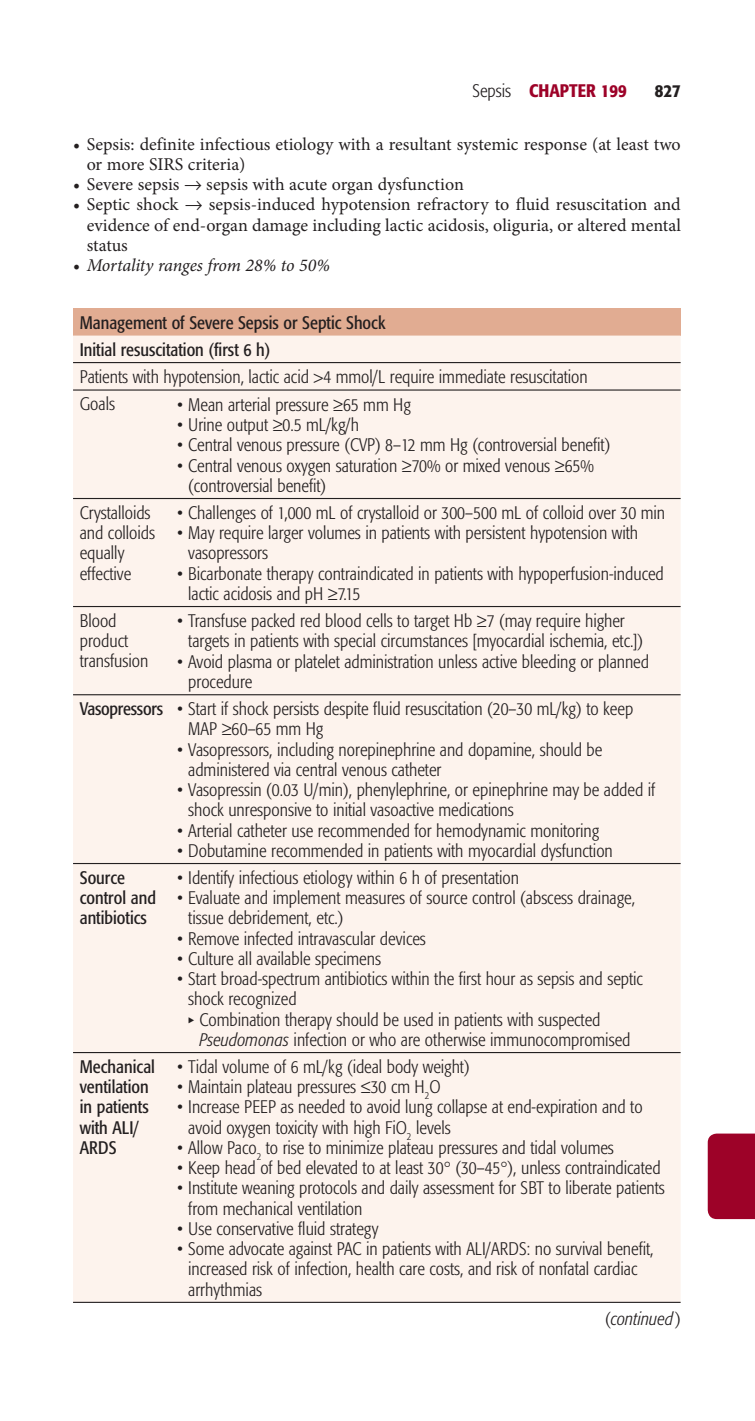
<style>
.page{position:relative;width:755px;height:1421px;background:#fff}
.page>*{position:absolute;margin:0;border:0;box-sizing:border-box;transform-origin:0 0}
.t1{font:300 condensed 18px/20.2px "Formata";color:#231f20}
.t2{font:18px/20.2px "Minion Pro";color:#231f20}
.t3{font:condensed 18px/20.2px "Formata";color:#231f20}
.t4{font:italic 18px "Minion Pro";letter-spacing:-.01em;color:#231f20}
.t5{font:500 condensed 18px "Formata";color:#9d0228}
.t6{font:italic 300 condensed 18px "Formata";color:#231f20}
.t7{font:500 condensed 18px "Formata";color:#231f20}
.t8{font:7.88px "European Pi Three";color:#231f20}
.s1{font-weight:300;color:#231f20}
.s2{font-style:normal}
.s3{font-weight:400}
.s4{font-style:italic}
</style>
<div class="page">
<div style="left:708px;top:1133px;width:47px;height:86px;background:#9d0228"></div>
<div style="left:73px;top:309px;width:608px;height:27px;background:#e1ac92"></div>
<div style="left:73px;top:336px;width:608px;height:966px;background:#fdf3ed"></div>
<hr style="left:73px;top:362px;width:608px;height:1px;background:#231f20">
<hr style="left:73px;top:389px;width:608px;height:2px;background:#231f20">
<hr style="left:73px;top:498px;width:608px;height:1px;background:#231f20">
<hr style="left:73px;top:606px;width:608px;height:1px;background:#231f20">
<hr style="left:73px;top:863px;width:608px;height:1px;background:#231f20">
<hr style="left:73px;top:1052px;width:608px;height:1px;background:#231f20">
<hr style="left:73px;top:694px;width:608px;height:1px;background:#231f20">
<hr style="left:73px;top:1302px;width:608px;height:1px;background:#231f20">
<svg style="left:314px;top:374px;width:9px;height:9px"></svg>
<svg style="left:445px;top:1162px;width:5px;height:5px"></svg>
<svg style="left:501px;top:1162px;width:6px;height:5px"></svg>
<p class="t5" style="left:473px;top:83px;width:156px"><span class="s1">Sepsis</span> CHAPTER 199</p>
<p class="t7" style="left:655px;top:83px;width:27px">827</p>
<p class="t2" style="left:87px;top:135px;width:596px;text-indent:-14px">• Sepsis: definite infectious etiology with a resultant systemic response (at least two or more SIRS criteria)</p>
<p class="t2" style="left:73px;top:176px;width:392px">• Severe sepsis → sepsis with acute organ dysfunction</p>
<p class="t2" style="left:87px;top:196px;width:596px;text-align:justify;text-indent:-14px">• Septic shock → sepsis-induced hypotension refractory to fluid resuscitation and evidence of end-organ damage including lactic acidosis, oliguria, or altered mental status</p>
<p class="t4" style="left:73px;top:258px;width:258px"><span class="s2">•</span> Mortality ranges from 28% to 50%</p>
<p class="t3" style="left:80px;top:310px;width:307px;line-height:27px">Management of Severe Sepsis or Septic Shock<br>Initial resuscitation (first 6 h)</p>
<p class="t1" style="left:80px;top:365px;width:509px;line-height:27px">Patients with hypotension, lactic acid 4 mmol/L require immediate resuscitation<br>Goals</p>
<p class="t1" style="left:177px;top:395px;width:235px">• Mean arterial pressure ≥65 mm Hg</p>
<p class="t1" style="left:177px;top:416px;width:184px">• Urine output ≥0.5 mL/kg/h</p>
<p class="t1" style="left:177px;top:436px;width:435px">• Central venous pressure (CVP) 8–12 mm Hg (controversial benefit)</p>
<p class="t1" style="left:188px;top:456px;width:407px;text-indent:-11px">• Central venous oxygen saturation ≥70% or mixed venous ≥65% (controversial benefit)</p>
<p class="t1" style="left:80px;top:503px;width:77px">Crystalloids and colloids equally effective</p>
<p class="t1" style="left:177px;top:503px;width:490px">• Challenges of 1,000 mL of crystalloid or 300–500 mL of colloid over 30 min</p>
<p class="t1" style="left:188px;top:524px;width:451px;text-indent:-11px">• May require larger volumes in patients with persistent hypotension with vasopressors</p>
<p class="t1" style="left:188px;top:564px;width:477px;text-indent:-11px">• Bicarbonate therapy contraindicated in patients with hypoperfusion-induced lactic acidosis and pH ≥7.15</p>
<p class="t1" style="left:80px;top:611px;width:70px">Blood product transfusion</p>
<p class="t1" style="left:188px;top:612px;width:456px;text-indent:-11px">• Transfuse packed red blood cells to target Hb ≥7 (may require higher targets in patients with special circumstances [myocardial ischemia, etc.])</p>
<p class="t1" style="left:188px;top:652px;width:462px;text-indent:-11px">• Avoid plasma or platelet administration unless active bleeding or planned procedure</p>
<p class="t1" style="left:188px;top:700px;width:446px;text-indent:-108px"><span class="s3">Vasopressors</span> • Start if shock persists despite fluid resuscitation (20–30 mL/kg) to keep<br>MAP ≥60–65 mm Hg</p>
<p class="t1" style="left:188px;top:740px;width:416px;text-indent:-11px">• Vasopressors, including norepinephrine and dopamine, should be administered via central venous catheter</p>
<p class="t1" style="left:188px;top:781px;width:469px;text-indent:-11px">• Vasopressin (0.03 U/min), phenylephrine, or epinephrine may be added if shock unresponsive to initial vasoactive medications</p>
<p class="t1" style="left:177px;top:821px;width:424px">• Arterial catheter use recommended for hemodynamic monitoring</p>
<p class="t1" style="left:177px;top:841px;width:437px">• Dobutamine recommended in patients with myocardial dysfunction</p>
<p class="t3" style="left:80px;top:868px;width:78px">Source control and antibiotics</p>
<p class="t1" style="left:177px;top:868px;width:344px">• Identify infectious etiology within 6 h of presentation</p>
<p class="t1" style="left:188px;top:889px;width:448px;text-indent:-11px">• Evaluate and implement measures of source control (abscess drainage, tissue debridement, etc.)</p>
<p class="t1" style="left:177px;top:929px;width:250px">• Remove infected intravascular devices</p>
<p class="t1" style="left:177px;top:949px;width:206px">• Culture all available specimens</p>
<p class="t1" style="left:188px;top:970px;width:456px;text-indent:-11px">• Start broad-spectrum antibiotics within the first hour as sepsis and septic shock recognized</p>
<p class="t8" style="left:188px;top:1015px;width:8px">-</p>
<p class="t1" style="left:200px;top:1010px;width:432px">Combination therapy should be used in patients with suspected<br><span class="s4">Pseudomonas</span> infection or who are otherwise immunocompromised</p>
<p class="t3" style="left:80px;top:1057px;width:77px">Mechanical ventilation in patients with ALI/<br>ARDS</p>
<p class="t1" style="left:177px;top:1057px;width:294px">• Tidal volume of 6 mL/kg (ideal body weight)</p>
<p class="t1" style="left:177px;top:1078px;width:265px">• Maintain plateau pressures ≤30 cm H<sub>2</sub>O</p>
<p class="t1" style="left:188px;top:1098px;width:456px;text-indent:-11px">• Increase PEEP as needed to avoid lung collapse at end-expiration and to avoid oxygen toxicity with high FiO<sub>2</sub> levels</p>
<p class="t1" style="left:177px;top:1138px;width:438px">• Allow Paco<sub>2</sub> to rise to minimize plateau pressures and tidal volumes</p>
<p class="t1" style="left:177px;top:1159px;width:485px">• Keep head of bed elevated to at least 30 (30–45 ), unless contraindicated</p>
<p class="t1" style="left:188px;top:1179px;width:478px;text-indent:-11px">• Institute weaning protocols and daily assessment for SBT to liberate patients from mechanical ventilation</p>
<p class="t1" style="left:177px;top:1219px;width:203px">• Use conservative fluid strategy</p>
<p class="t1" style="left:188px;top:1240px;width:467px;text-indent:-11px">• Some advocate against PAC in patients with ALI/ARDS: no survival benefit, increased risk of infection, health care costs, and risk of nonfatal cardiac arrhythmias</p>
<p class="t6" style="left:605px;top:1311px;width:77px"><span class="s2">(</span>continued<span class="s2">)</span></p>
</div>
